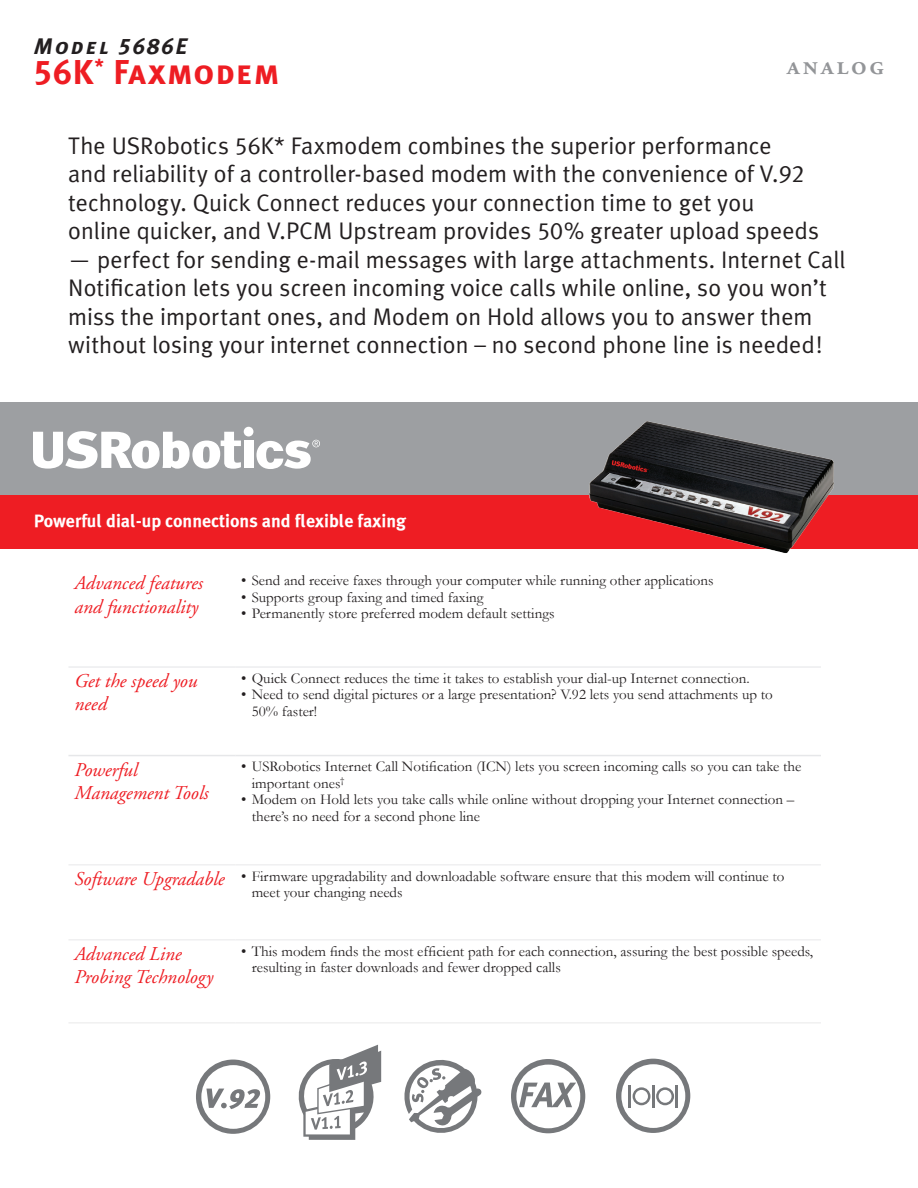
<style>
.page{position:relative;width:918px;height:1188px;background:#fff}
.page>*{position:absolute;margin:0;border:0;box-sizing:border-box;transform-origin:0 0}
.t1{font:34.5px "Meta Plus Bold Caps";letter-spacing:.025em;color:#ee1d23}
.t2{font:27px "Adobe Garamond Semibold SC";letter-spacing:.1em;color:#939598}
.t3{font:24px/28.5px "Meta Plus Lining Normal";letter-spacing:.005em;color:#231f20}
.t4{font:italic 22.5px "Meta Plus Bold Caps";letter-spacing:.1em;color:#231f20}
.t5{font:19.5px/23.4px "Adobe Garamond Italic Os F";color:#ee1d23}
.t6{font:700 18px "Meta Plus Lining";color:#fff}
.t7{font:15px/16.5px "Garamond";color:#231f20}
.s1{font-family:"Adobe Garamond Italic Os F";font-size:19.5px;color:#ee1d23}
</style>
<div class="page">
<div style="left:0;top:489px;width:918px;height:60px;background:#ee1d23"></div>
<div style="left:0;top:403px;width:918px;height:92px;background:#9d9fa2"></div>
<svg style="left:33px;top:431px;width:208px;height:38px"></svg>
<div style="left:244px;top:441px;width:10px;height:27px;background:#fff"></div>
<div style="left:244px;top:427px;width:9px;height:10px;background:#fff;border-radius:50%"></div>
<svg style="left:256px;top:440px;width:64px;height:29px"></svg>
<svg style="left:405px;top:1059px;width:77px;height:74px"></svg>
<svg style="left:298px;top:1045px;width:83px;height:95px"></svg>
<svg style="left:511px;top:1059px;width:74px;height:74px"></svg>
<svg style="left:616px;top:1059px;width:74px;height:74px"></svg>
<svg style="left:196px;top:1060px;width:74px;height:74px"></svg>
<img style="left:566px;top:402px;width:291px;height:151px">
<hr style="left:68px;top:755px;width:167px;height:1px;background:#e6e7e9">
<hr style="left:235px;top:755px;width:586px;height:1px;background:#e6e7e9">
<hr style="left:68px;top:666px;width:167px;height:2px;background:#e6e7e9">
<hr style="left:235px;top:666px;width:586px;height:2px;background:#e6e7e9">
<hr style="left:68px;top:864px;width:167px;height:2px;background:#f0f0f1">
<hr style="left:235px;top:864px;width:586px;height:2px;background:#f0f0f1">
<hr style="left:68px;top:939px;width:167px;height:2px;background:#f0f0f1">
<hr style="left:235px;top:939px;width:586px;height:2px;background:#f0f0f1">
<hr style="left:68px;top:1022px;width:167px;height:2px;background:#f0f0f1">
<hr style="left:235px;top:1022px;width:586px;height:2px;background:#f0f0f1">
<h3 class="t4" style="left:34px;top:33px;width:155px">Model 5686E</h3>
<h1 class="t1" style="left:34px;top:52px;width:247px">56K<sup>*</sup> Faxmodem</h1>
<h2 class="t2" style="left:787px;top:50px;width:99px">analog</h2>
<p class="t3" style="left:68px;top:131px;width:752px">The USRobotics 56K* Faxmodem combines the superior performance<br>and reliability of a controller-based modem with the convenience of V.92 technology. Quick Connect reduces your connection time to get you online quicker, and V.PCM Upstream provides 50% greater upload speeds</p>
<p class="t3" style="left:68px;top:245px;width:779px">— perfect for sending e-mail messages with large attachments. Internet Call Notification lets you screen incoming voice calls while online, so you won’t miss the important ones, and Modem on Hold allows you to answer them without losing your internet connection – no second phone line is needed!</p>
<p class="t6" style="left:34px;top:511px;width:374px">Powerful dial-up connections and flexible faxing</p>
<h3 class="t5" style="left:74px;top:572px;width:130px">Advanced features and functionality</h3>
<p class="t7" style="left:241px;top:572px;width:474px">• Send and receive faxes through your computer while running other applications</p>
<p class="t7" style="left:241px;top:588px;width:244px">• Supports group faxing and timed faxing</p>
<p class="t7" style="left:241px;top:605px;width:315px">• Permanently store preferred modem default settings</p>
<h3 class="t5" style="left:74px;top:670px;width:124px">Get the speed you need</h3>
<p class="t7" style="left:241px;top:669px;width:510px">• Quick Connect reduces the time it takes to establish your dial-up Internet connection.</p>
<p class="t7" style="left:252px;top:686px;width:523px;text-indent:-10px">• Need to send digital pictures or a large presentation? V.92 lets you send attachments up to<br>50% faster!</p>
<h3 class="t5" style="left:74px;top:758px;width:136px">Powerful<br>Management Tools</h3>
<p class="t7" style="left:252px;top:758px;width:551px;text-indent:-10px">• USRobotics Internet Call Notification (ICN) lets you screen incoming calls so you can take the important ones<sup>†</sup></p>
<p class="t7" style="left:252px;top:791px;width:544px;text-indent:-10px">• Modem on Hold lets you take calls while online without dropping your Internet connection – there’s no need for a second phone line</p>
<p class="t7" style="left:252px;top:867px;width:534px;text-indent:-177px"><span class="s1">Software Upgradable</span> • Firmware upgradability and downloadable software ensure that this modem will continue to meet your changing needs</p>
<h3 class="t5" style="left:74px;top:943px;width:140px">Advanced Line<br>Probing Technology</h3>
<p class="t7" style="left:252px;top:942px;width:563px;text-indent:-10px">• This modem finds the most efficient path for each connection, assuring the best possible speeds, resulting in faster downloads and fewer dropped calls</p>
</div>
